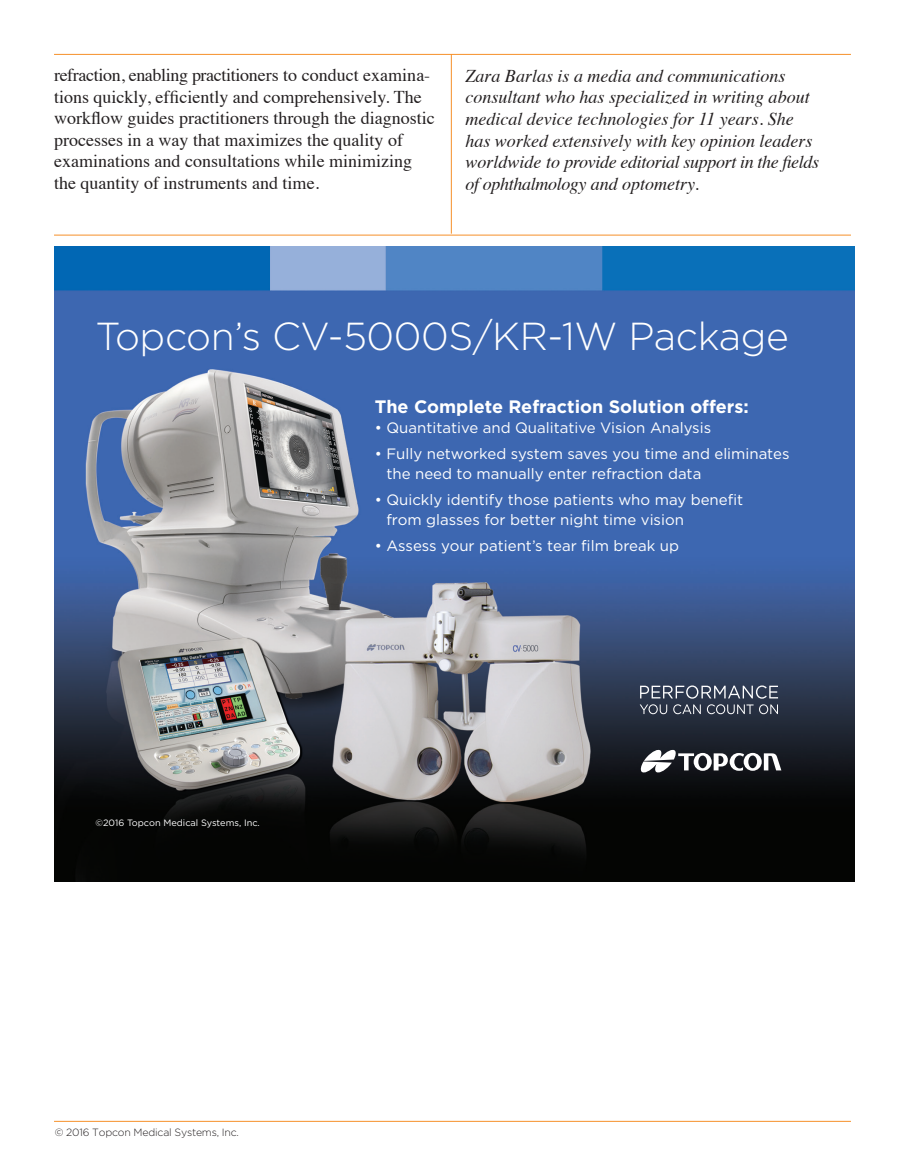
<style>
.page{position:relative;width:905px;height:1175px;background:#fff}
.page>*{position:absolute;margin:0;border:0;box-sizing:border-box;transform-origin:0 0}
.t1{font:300 39px "Gotham";letter-spacing:-.01em;color:#fff}
.t2{font:18px/21.6px "Times";color:#231f20}
.t3{font:italic 18px/21.6px "Times";color:#231f20}
.t4{font:700 18px "Gotham";color:#fff}
.t5{font:15px/19.5px "Gotham";color:#fff}
.t6{font:300 10.5px "Gotham";letter-spacing:-.02em;color:#231f20}
.t7{font:9.15px "Gotham";color:#fff}
</style>
<div class="page">
<hr style="left:54px;top:1120px;width:796px;height:1px;background:#f69029">
<hr style="left:451px;top:54px;width:1px;height:180px;background:#f69029">
<hr style="left:54px;top:54px;width:796px;height:1px;background:#f69029">
<hr style="left:54px;top:235px;width:796px;height:1px;background:#f69029">
<img style="left:54px;top:247px;width:800px;height:634px">
<svg style="left:639px;top:704px;width:139px;height:10px"></svg>
<svg style="left:640px;top:685px;width:138px;height:13px;background:#646d7e"></svg>
<svg style="left:640px;top:748px;width:141px;height:26px"></svg>
<p class="t2" style="left:54px;top:63px;width:382px">refraction, enabling practitioners to conduct examina&shy;tions quickly, efficiently and comprehensively. The workflow guides practitioners through the diagnostic processes in a way that maximizes the quality of examinations and consultations while minimizing the quantity of instruments and time.</p>
<p class="t3" style="left:465px;top:64px;width:355px">Zara Barlas is a media and communications consultant who has specialized in writing about medical device technologies for 11 years. She has worked extensively with key opinion leaders worldwide to provide editorial support in the fields of ophthalmology and optometry.</p>
<h1 class="t1" style="left:95px;top:312px;width:695px">Topcon’s CV-5000S/KR-1W Package</h1>
<p class="t7" style="left:95px;top:817px;width:166px">©2016 Topcon Medical Systems, Inc.</p>
<p class="t4" style="left:375px;top:396px;width:375px">The Complete Refraction Solution offers:</p>
<p class="t5" style="left:375px;top:418px;width:338px">• Quantitative and Qualitative Vision Analysis</p>
<p class="t5" style="left:386px;top:444px;width:404px;text-indent:-12px">• Fully networked system saves you time and eliminates the need to manually enter refraction data</p>
<p class="t5" style="left:386px;top:490px;width:358px;text-indent:-12px">• Quickly identify those patients who may benefit from glasses for better night time vision</p>
<p class="t5" style="left:375px;top:536px;width:306px">• Assess your patient’s tear film break up</p>
<p class="t6" style="left:55px;top:1126px;width:186px">© 2016 Topcon Medical Systems, Inc.</p>
</div>
